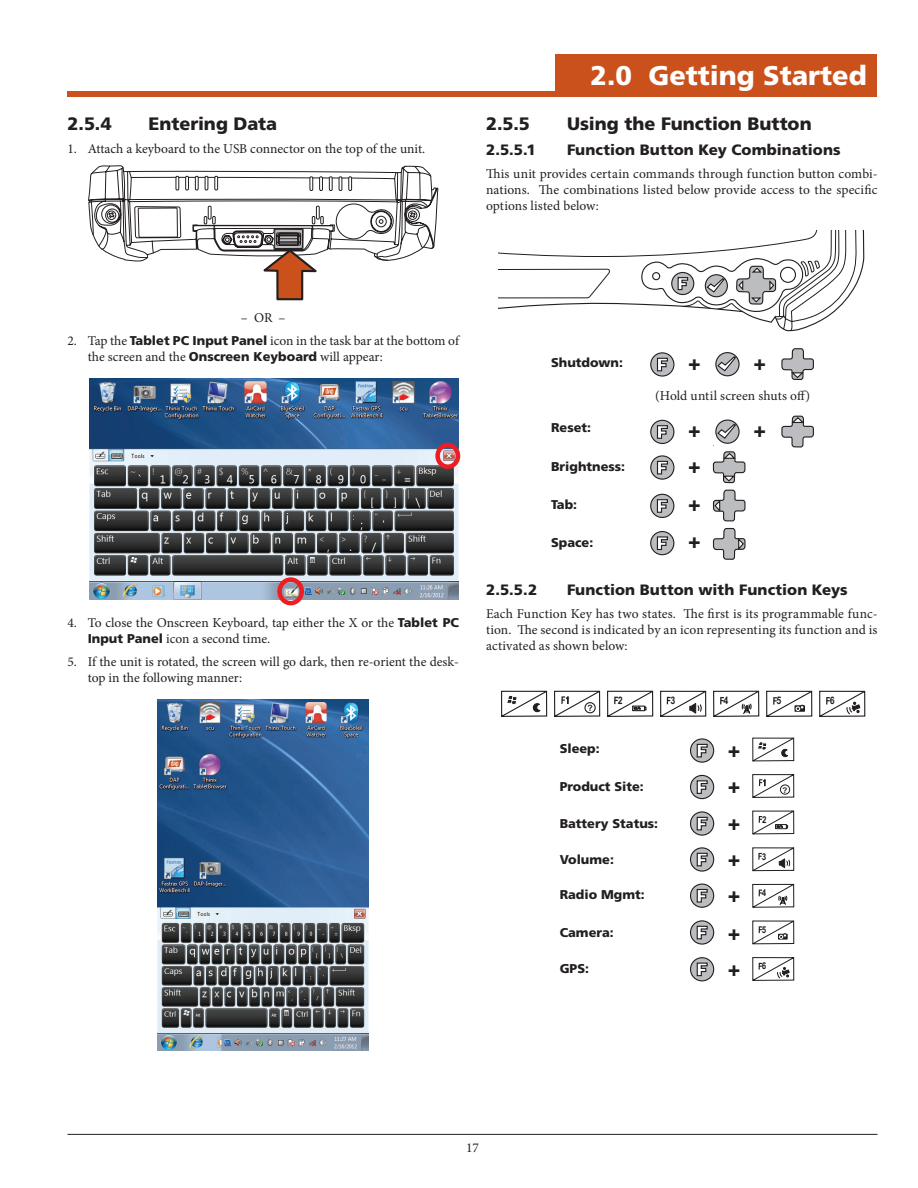
<style>
.page{position:relative;width:918px;height:1188px;background:#fff}
.page>*{position:absolute;margin:0;border:0;box-sizing:border-box;transform-origin:0 0}
.t1{font:900 27px "Frutiger LT Std";color:#fff}
.t2{font:900 21px "Frutiger LT Std";color:#231f20}
.t3{font:900 18px "Frutiger LT Std";color:#231f20}
.t4{font:900 15px "Frutiger LT Std";letter-spacing:.005em;color:#231f20}
.t5{font:13.5px/16.2px "Minion Pro";color:#231f20}
.t6{font:900 12.75px "Frutiger LT Std";color:#231f20}
.t7{font:700 8.7px "Arial";color:#231f20}
.t8{font:700 7.95px "Arial";color:#231f20}
.s1{font-family:"Frutiger LT Std";font-weight:900;font-size:12.75px}
</style>
<div class="page">
<hr style="left:68px;top:1134px;width:810px;height:1px;background:#231f20">
<div style="left:68px;top:54px;width:810px;height:42px;background:#cb511c"></div>
<div style="left:60px;top:50px;width:495px;height:41px;background:#fff"></div>
<img style="left:89px;top:378px;width:369px;height:222px">
<img style="left:158px;top:700px;width:211px;height:351px">
<div style="left:277px;top:577px;width:27px;height:28px;border:4px solid #ee1d23;border-radius:50%"></div>
<div style="left:435px;top:443px;width:25px;height:26px;border:4px solid #ee1d23;border-radius:50%"></div>
<svg style="left:88px;top:165px;width:350px;height:135px"></svg>
<svg style="left:713px;top:451px;width:32px;height:32px"></svg>
<svg style="left:781px;top:416px;width:33px;height:32px"></svg>
<svg style="left:781px;top:348px;width:33px;height:32px"></svg>
<svg style="left:713px;top:490px;width:33px;height:31px"></svg>
<svg style="left:713px;top:528px;width:33px;height:32px"></svg>
<svg style="left:715px;top:419px;width:25px;height:25px"></svg>
<svg style="left:715px;top:352px;width:25px;height:25px"></svg>
<svg style="left:650px;top:419px;width:25px;height:25px"></svg>
<svg style="left:650px;top:352px;width:25px;height:25px"></svg>
<svg style="left:650px;top:455px;width:25px;height:25px"></svg>
<svg style="left:650px;top:493px;width:25px;height:25px"></svg>
<svg style="left:650px;top:531px;width:25px;height:25px"></svg>
<svg style="left:499px;top:230px;width:365px;height:102px"></svg>
<svg style="left:752px;top:774px;width:42px;height:24px"></svg>
<svg style="left:554px;top:691px;width:46px;height:26px"></svg>
<svg style="left:690px;top:738px;width:25px;height:25px"></svg>
<svg style="left:690px;top:774px;width:25px;height:26px"></svg>
<svg style="left:690px;top:811px;width:25px;height:25px"></svg>
<svg style="left:690px;top:847px;width:25px;height:25px"></svg>
<svg style="left:690px;top:883px;width:25px;height:25px"></svg>
<svg style="left:690px;top:920px;width:25px;height:25px"></svg>
<svg style="left:690px;top:957px;width:25px;height:25px"></svg>
<svg style="left:752px;top:738px;width:42px;height:23px"></svg>
<svg style="left:501px;top:691px;width:46px;height:26px"></svg>
<svg style="left:752px;top:811px;width:42px;height:23px"></svg>
<svg style="left:607px;top:691px;width:46px;height:26px"></svg>
<svg style="left:752px;top:847px;width:42px;height:24px"></svg>
<svg style="left:660px;top:691px;width:46px;height:26px"></svg>
<svg style="left:752px;top:921px;width:42px;height:23px"></svg>
<svg style="left:766px;top:691px;width:46px;height:26px"></svg>
<svg style="left:752px;top:884px;width:42px;height:24px"></svg>
<svg style="left:713px;top:691px;width:46px;height:26px"></svg>
<svg style="left:752px;top:957px;width:42px;height:24px"></svg>
<svg style="left:819px;top:691px;width:46px;height:26px"></svg>
<h3 class="t3" style="left:68px;top:113px;width:46px">2.5.4</h3>
<h3 class="t3" style="left:148px;top:113px;width:130px">Entering Data</h3>
<p class="t5" style="left:68px;top:141px;width:359px">1. Attach a keyboard to the USB connector on the top of the unit.</p>
<h1 class="t1" style="left:591px;top:59px;width:278px">2.0 Getting Started</h1>
<h3 class="t3" style="left:486px;top:113px;width:45px">2.5.5</h3>
<h3 class="t3" style="left:567px;top:113px;width:246px">Using the Function Button</h3>
<p class="t4" style="left:486px;top:141px;width:51px">2.5.5.1</p>
<p class="t4" style="left:567px;top:141px;width:275px">Function Button Key Combinations</p>
<p class="t5" style="left:486px;top:165px;width:393px;text-align:justify">This unit provides certain commands through function button combi&shy;nations. The combinations listed below provide access to the specific options listed below:</p>
<p class="t5" style="left:241px;top:309px;width:46px">– OR –</p>
<p class="t5" style="left:88px;top:332px;width:373px;text-indent:-20px">2. Tap the <span class="s1">Tablet PC Input Panel</span> icon in the task bar at the bottom of the screen and the <span class="s1">Onscreen Keyboard</span> will appear:</p>
<p class="t5" style="left:88px;top:615px;width:373px;text-indent:-20px">4. To close the Onscreen Keyboard, tap either the X or the <span class="s1">Tablet PC<br>Input Panel</span> icon a second time.</p>
<p class="t5" style="left:88px;top:654px;width:373px;text-indent:-20px">5. If the unit is rotated, the screen will go dark, then re-orient the desk&shy;top in the following manner:</p>
<p class="t6" style="left:551px;top:355px;width:73px">Shutdown:</p>
<h2 class="t2" style="left:688px;top:350px;width:14px">+</h2>
<h2 class="t2" style="left:754px;top:350px;width:14px">+</h2>
<p class="t5" style="left:655px;top:388px;width:157px">(Hold until screen shuts off)</p>
<p class="t6" style="left:551px;top:420px;width:42px">Reset:</p>
<h2 class="t2" style="left:688px;top:417px;width:14px">+</h2>
<h2 class="t2" style="left:754px;top:417px;width:14px">+</h2>
<p class="t6" style="left:551px;top:459px;width:76px">Brightness:</p>
<p class="t6" style="left:551px;top:497px;width:28px">Tab:</p>
<h2 class="t2" style="left:688px;top:453px;width:14px">+</h2>
<h2 class="t2" style="left:688px;top:491px;width:14px">+</h2>
<p class="t6" style="left:551px;top:535px;width:44px">Space:</p>
<h2 class="t2" style="left:688px;top:528px;width:14px">+</h2>
<p class="t4" style="left:486px;top:581px;width:53px">2.5.5.2</p>
<p class="t4" style="left:567px;top:581px;width:282px">Function Button with Function Keys</p>
<p class="t5" style="left:486px;top:606px;width:393px;text-align:justify">Each Function Key has two states. The first is its programmable func&shy;tion. The second is indicated by an icon representing its function and is activated as shown below:</p>
<p class="t7" style="left:587px;top:702px;width:7px">?</p>
<p class="t6" style="left:560px;top:741px;width:42px">Sleep:</p>
<h2 class="t2" style="left:728px;top:737px;width:14px">+</h2>
<p class="t6" style="left:560px;top:779px;width:86px">Product Site:</p>
<p class="t8" style="left:783px;top:785px;width:6px">?</p>
<h2 class="t2" style="left:728px;top:773px;width:14px">+</h2>
<p class="t6" style="left:560px;top:816px;width:100px">Battery Status:</p>
<h2 class="t2" style="left:728px;top:810px;width:14px">+</h2>
<p class="t6" style="left:560px;top:852px;width:56px">Volume:</p>
<h2 class="t2" style="left:728px;top:846px;width:14px">+</h2>
<p class="t6" style="left:560px;top:887px;width:87px">Radio Mgmt:</p>
<h2 class="t2" style="left:728px;top:882px;width:14px">+</h2>
<p class="t6" style="left:560px;top:925px;width:56px">Camera:</p>
<h2 class="t2" style="left:728px;top:920px;width:14px">+</h2>
<p class="t6" style="left:560px;top:961px;width:31px">GPS:</p>
<h2 class="t2" style="left:728px;top:956px;width:14px">+</h2>
<p class="t5" style="left:466px;top:1140px;width:14px">17</p>
</div>
